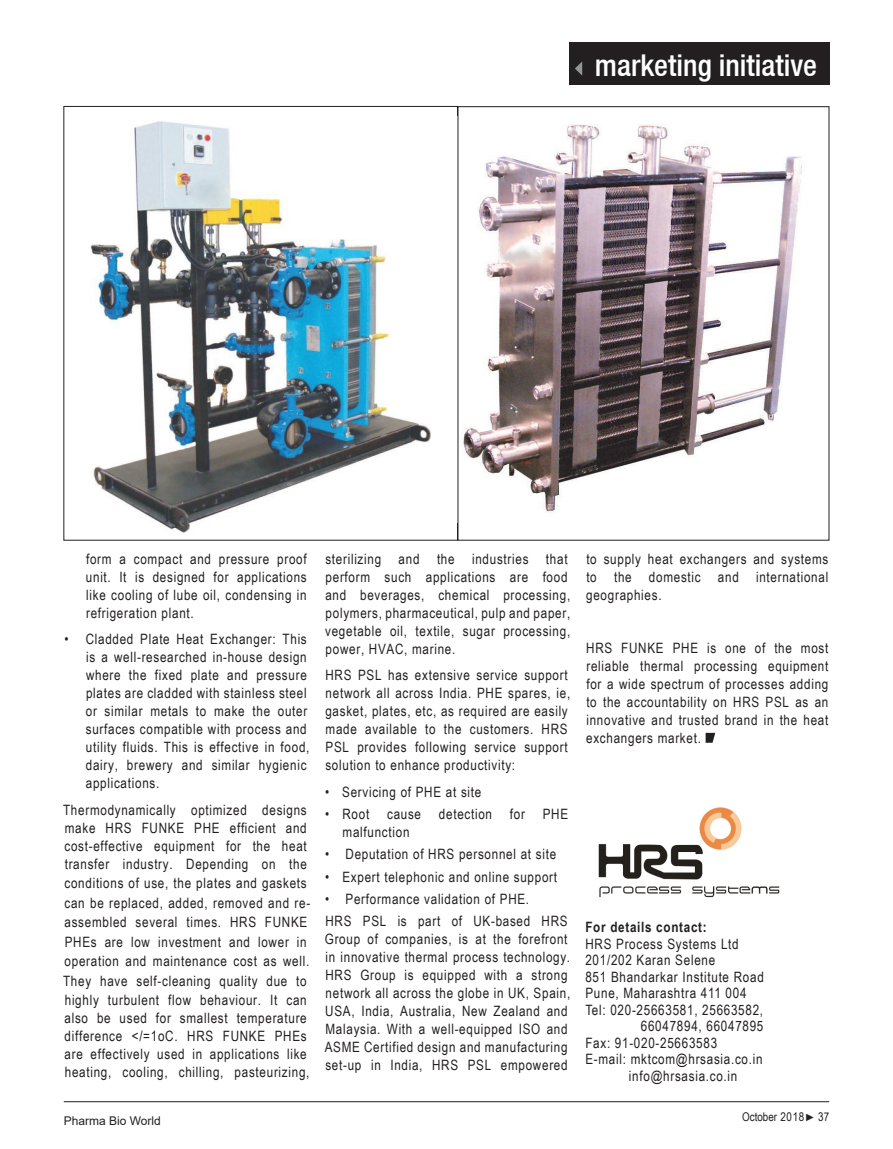
<style>
.page{position:relative;width:893px;height:1149px;background:#fff}
.page>*{position:absolute;margin:0;border:0;box-sizing:border-box;transform-origin:0 0}
.t1{font:500 condensed 30px "Helvetica Neue LT";color:#fff}
.t2{font:14.25px/18px "Arial Narrow";letter-spacing:.05em;color:#231f20}
.t3{font:700 14.25px "Arial Narrow Special G1";letter-spacing:.05em;color:#231f20}
.t4{font:12px "Arial";color:#231f20}
.t5{font:12px "Arial Narrow";color:#231f20}
.s1{font-family:"Arial";font-size:10.5px}
</style>
<div class="page">
<div style="left:569px;top:43px;width:260px;height:42px;background:#231f20"></div>
<svg style="left:575px;top:62px;width:7px;height:14px"></svg>
<hr style="left:64px;top:1101px;width:765px;height:1px;background:#231f20">
<svg style="left:706px;top:732px;width:9px;height:10px"></svg>
<img style="left:91px;top:121px;width:340px;height:411px">
<img style="left:463px;top:124px;width:339px;height:388px">
<img style="left:598px;top:807px;width:182px;height:91px">
<h1 class="t1" style="left:595px;top:48px;width:224px">marketing initiative</h1>
<p class="t2" style="left:86px;top:549px;width:222px;text-align:justify">form a compact and pressure proof unit. It is designed for applications like cooling of lube oil, condensing in refrigeration plant.</p>
<p class="t2" style="left:86px;top:629px;width:225px;text-indent:-21px">• Cladded Plate Heat Exchanger: This is a well-researched in-house design where the fixed plate and pressure plates are cladded with stainless steel or similar metals to make the outer surfaces compatible with process and utility fluids. This is effective in food, dairy, brewery and similar hygienic applications.</p>
<p class="t2" style="left:63px;top:800px;width:245px;text-align:justify">Thermodynamically optimized designs make HRS FUNKE PHE efficient and cost-effective equipment for the heat transfer industry. Depending on the</p>
<p class="t2" style="left:63px;top:872px;width:249px;line-height:19.5px">conditions of use, the plates and gaskets can be replaced, added, removed and re&shy;assembled several times. HRS FUNKE PHEs are low investment and lower in operation and maintenance cost as well.<br>They have self-cleaning quality due to highly turbulent flow behaviour. It can</p>
<p class="t2" style="left:65px;top:1008px;width:246px">also be used for smallest temperature difference &lt;/=1oC. HRS FUNKE PHEs are effectively used in applications like heating, cooling, chilling, pasteurizing,</p>
<p class="t2" style="left:325px;top:549px;width:247px">sterilizing and the industries that perform such applications are food and beverages, chemical processing, polymers, pharmaceutical, pulp and paper, vegetable oil, textile, sugar processing, power, HVAC, marine.</p>
<p class="t2" style="left:325px;top:665px;width:246px">HRS PSL has extensive service support network all across India. PHE spares, ie, gasket, plates, etc, as required are easily made available to the customers. HRS PSL provides following service support solution to enhance productivity:</p>
<p class="t2" style="left:325px;top:781px;width:158px">• Servicing of PHE at site</p>
<p class="t2" style="left:325px;top:804px;width:46px">• Root</p>
<p class="t2" style="left:387px;top:804px;width:36px">cause</p>
<p class="t2" style="left:439px;top:804px;width:55px">detection</p>
<p class="t2" style="left:510px;top:804px;width:17px">for</p>
<p class="t2" style="left:543px;top:804px;width:27px">PHE</p>
<p class="t2" style="left:343px;top:822px;width:68px">malfunction</p>
<p class="t2" style="left:325px;top:844px;width:232px">• Deputation of HRS personnel at site</p>
<p class="t2" style="left:325px;top:866px;width:233px">• Expert telephonic and online support</p>
<p class="t2" style="left:325px;top:886px;width:244px;line-height:22.2px">• Performance validation of PHE.<br>HRS PSL is part of UK-based HRS</p>
<p class="t2" style="left:325px;top:929px;width:247px">Group of companies, is at the forefront in innovative thermal process technology.<br>HRS Group is equipped with a strong network all across the globe in UK, Spain, USA, India, Australia, New Zealand and Malaysia. With a well-equipped ISO and ASME Certified design and manufacturing set-up in India, HRS PSL empowered</p>
<p class="t2" style="left:586px;top:548px;width:244px;text-align:justify">to supply heat exchangers and systems to the domestic and international geographies.</p>
<p class="t2" style="left:586px;top:637px;width:244px;text-align:justify">HRS FUNKE PHE is one of the most reliable thermal processing equipment for a wide spectrum of processes adding to the accountability on HRS PSL as an innovative and trusted brand in the heat exchangers market.</p>
<p class="t3" style="left:585px;top:917px;width:123px">For details contact:</p>
<p class="t2" style="left:585px;top:933px;width:155px">HRS Process Systems Ltd</p>
<p class="t2" style="left:585px;top:950px;width:131px">201/202 Karan Selene</p>
<p class="t2" style="left:585px;top:966px;width:180px">851 Bhandarkar Institute Road</p>
<p class="t2" style="left:585px;top:983px;width:163px">Pune, Maharashtra 411 004</p>
<p class="t2" style="left:585px;top:999px;width:179px">Tel: 020-25663581, 25663582,</p>
<p class="t2" style="left:641px;top:1016px;width:124px">66047894, 66047895</p>
<p class="t2" style="left:585px;top:1032px;width:133px">Fax: 91-020-25663583</p>
<p class="t2" style="left:585px;top:1049px;width:179px">E-mail: mktcom@hrsasia.co.in</p>
<p class="t2" style="left:629px;top:1065px;width:110px">info@hrsasia.co.in</p>
<p class="t4" style="left:64px;top:1111px;width:99px">Pharma Bio World</p>
<p class="t5" style="left:742px;top:1107px;width:89px">October 2018<span class="s1">►</span> 37</p>
</div>
